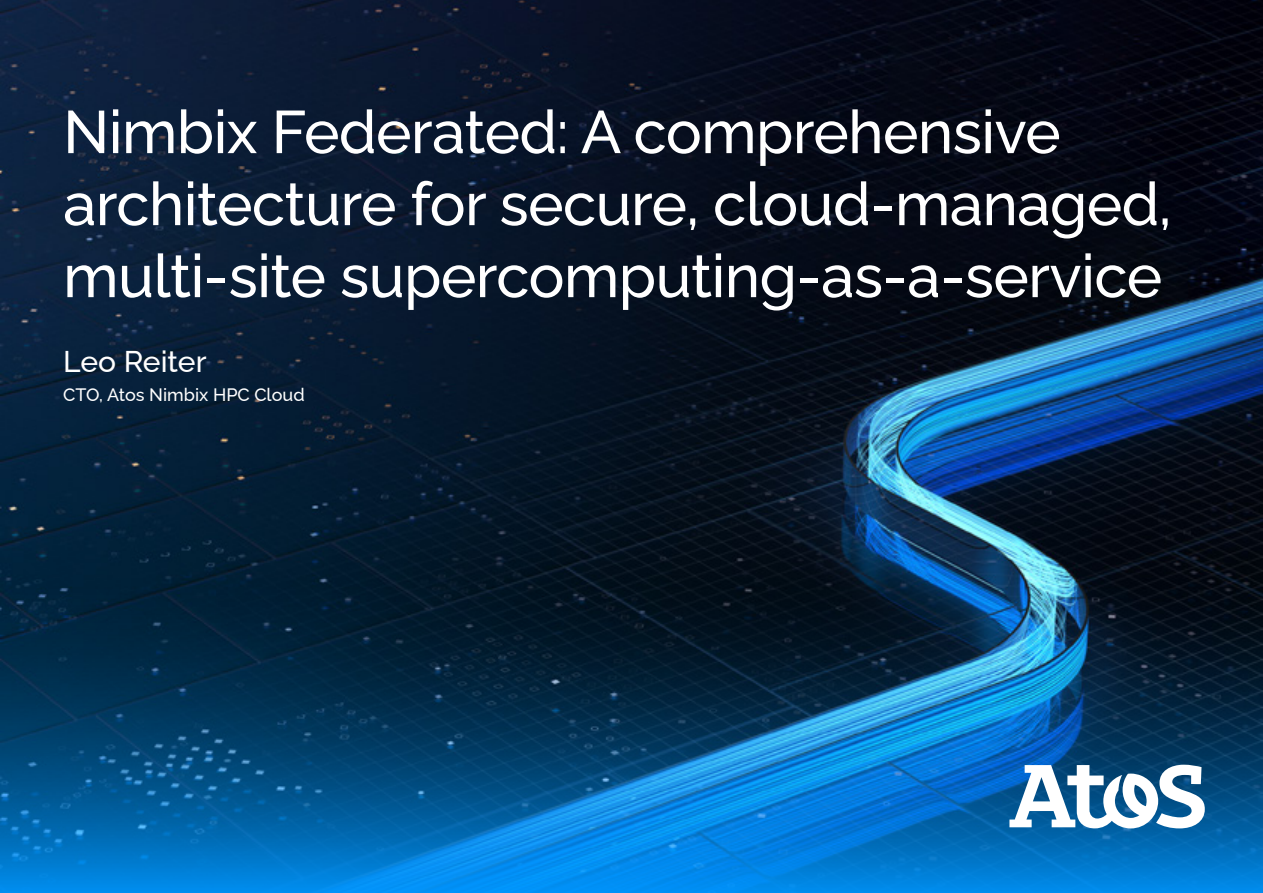
<style>
.page{position:relative;width:1263px;height:893px;background:#fff}
.page>*{position:absolute;margin:0;border:0;box-sizing:border-box;transform-origin:0 0}
.t1{font:500 60px/72px "Raleway";letter-spacing:-.01em;color:#fff}
.t2{font:500 30px "Raleway";color:#fff}
.t3{font:500 18px "Raleway";color:#fff}
</style>
<div class="page">
<img style="left:0;top:0;width:1263px;height:567px">
<svg style="left:0;top:567px;width:1263px;height:326px;background:#064b7d"></svg>
<svg style="left:1009px;top:765px;width:196px;height:63px"></svg>
<p class="t1" style="left:63px;top:89px;width:1110px">Nimbix Federated: A comprehensive architecture for secure, cloud-managed, multi-site supercomputing-as-a-service</p>
<p class="t2" style="left:63px;top:338px;width:145px">Leo Reiter</p>
<p class="t3" style="left:63px;top:380px;width:243px">CTO, Atos Nimbix HPC Cloud</p>
</div>
